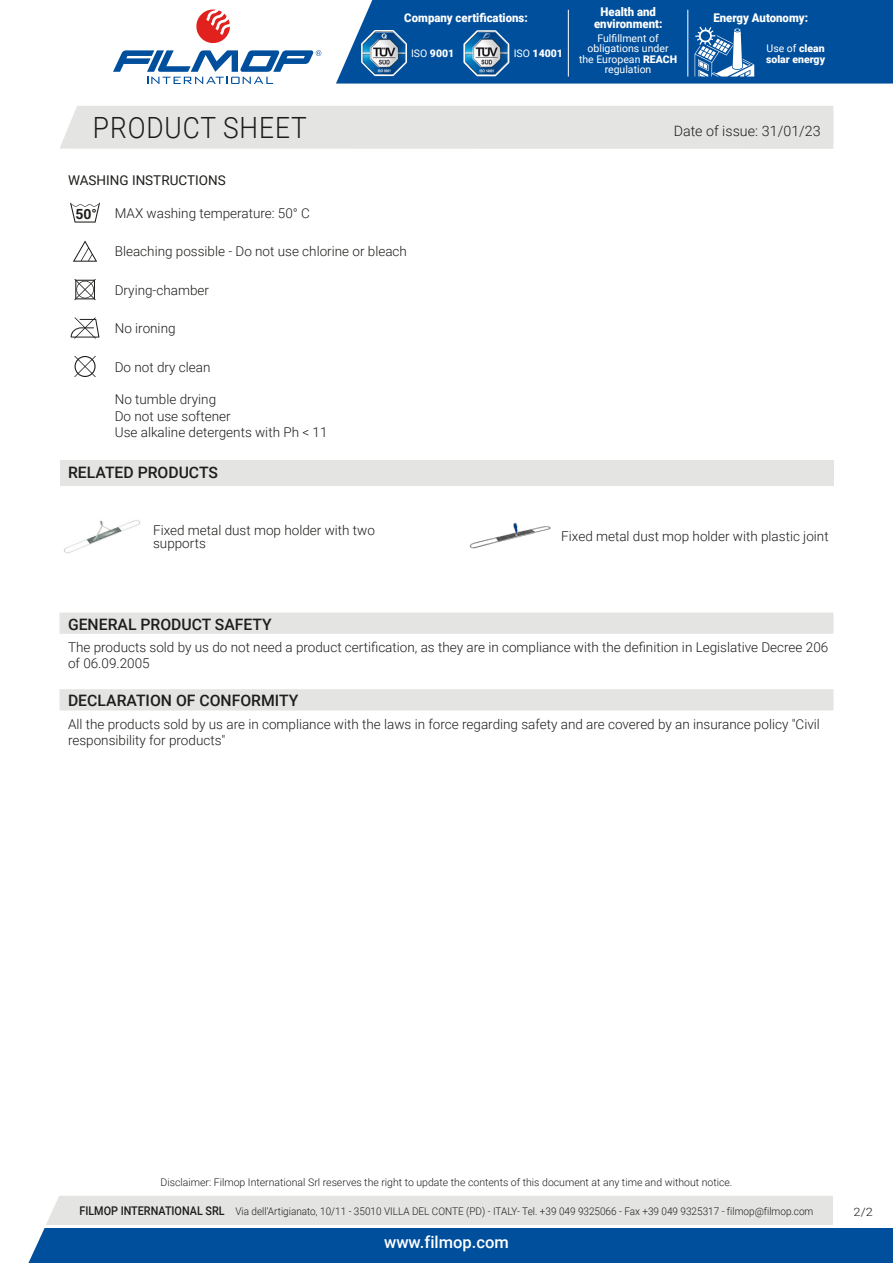
<style>
.page{position:relative;width:893px;height:1263px;background:#fff}
.page>*{position:absolute;margin:0;border:0;box-sizing:border-box;transform-origin:0 0}
.t1{font:300 29.25px "Roboto";letter-spacing:.035em;color:#1d1d1b;scale:.9 1}
.t2{font:500 16.5px "Roboto";color:#fff}
.t3{font:500 15.75px "Roboto";color:#1d1d1b}
.t4{font:300 14.25px "Roboto";color:#1d1d1b}
.t5{font:700 13.95px "Roboto";color:#1d1d1b}
.t6{font:300 13.5px/16.2px "Roboto";color:#1d1d1b}
.t7{font:13.5px "Roboto";color:#1d1d1b}
.t8{font:900 12px/12px "Roboto";color:#fff;text-align:center;scale:.95 1}
.t9{font:300 11.55px "Roboto";color:#1d1d1b;scale:1.11 1}
.t10{font:300 10.5px "Roboto";color:#1d1d1b;scale:.95 1}
.t11{font:300 10.5px "Roboto";color:#1d1d1b}
.t12{font:10.5px/10.5px "Roboto";color:#fff;text-align:center}
.t13{font:900 10.5px/10.5px "Roboto";color:#fff}
.s1{font-weight:400}
.s2{font-weight:900}
.s3{font-weight:500;font-size:12px}
</style>
<div class="page">
<svg style="left:28px;top:1196px;width:865px;height:67px;background:#6793bc"></svg>
<div style="left:60px;top:106px;width:773px;height:43px;background:#e4e4e3"></div>
<svg style="left:196px;top:10px;width:34px;height:34px"></svg>
<svg style="left:113px;top:50px;width:208px;height:34px"></svg>
<div style="left:336px;top:0;width:557px;height:84px;background:#004f9c"></div>
<svg style="left:462px;top:28px;width:49px;height:50px"></svg>
<img style="left:465px;top:32px;width:43px;height:43px">
<svg style="left:360px;top:28px;width:48px;height:49px"></svg>
<img style="left:362px;top:31px;width:44px;height:44px">
<hr style="left:568px;top:10px;width:1px;height:67px;background:#fff">
<hr style="left:688px;top:10px;width:1px;height:67px;background:#fff">
<svg style="left:695px;top:27px;width:59px;height:50px"></svg>
<svg style="left:70px;top:203px;width:30px;height:20px"></svg>
<svg style="left:73px;top:240px;width:24px;height:22px"></svg>
<svg style="left:74px;top:279px;width:22px;height:21px"></svg>
<svg style="left:71px;top:317px;width:28px;height:22px"></svg>
<svg style="left:74px;top:356px;width:22px;height:21px"></svg>
<div style="left:74px;top:356px;width:22px;height:21px;border:1px solid #1d1d1b;border-radius:50%"></div>
<div style="left:60px;top:460px;width:773px;height:25px;background:#e4e4e3"></div>
<img style="left:64px;top:520px;width:76px;height:34px">
<img style="left:469px;top:522px;width:82px;height:27px">
<div style="left:60px;top:612px;width:773px;height:22px;background:#e4e4e3"></div>
<div style="left:60px;top:689px;width:773px;height:21px;background:#e4e4e3"></div>
<hr style="left:45px;top:1225px;width:848px;height:2px;background:#fff">
<div style="left:833px;top:1196px;width:60px;height:31px;background:#fff"></div>
<p class="t8" style="left:404px;top:11px;width:131px">Company certifications:</p>
<p class="t13" style="left:411px;top:48px;width:45px"><span class="s1">ISO</span> 9001</p>
<p class="t13" style="left:514px;top:48px;width:51px"><span class="s1">ISO</span> 14001</p>
<p class="t8" style="left:594px;top:5px;width:73px">Health and environment:</p>
<p class="t12" style="left:579px;top:32px;width:100px">Fulfillment of obligations under the European <span class="s2">REACH </span>regulation</p>
<p class="t8" style="left:713px;top:11px;width:101px">Energy Autonomy:</p>
<p class="t13" style="left:766px;top:43px;width:61px"><span class="s1">Use of</span> clean solar energy</p>
<h1 class="t1" style="left:93px;top:107px;width:239px">PRODUCT SHEET</h1>
<p class="t4" style="left:674px;top:121px;width:148px">Date of issue: 31/01/23</p>
<p class="t7" style="left:68px;top:170px;width:159px">WASHING INSTRUCTIONS</p>
<p class="t5" style="left:75px;top:204px;width:23px">50°</p>
<p class="t6" style="left:115px;top:204px;width:197px">MAX washing temperature: 50° C</p>
<p class="t6" style="left:115px;top:243px;width:294px">Bleaching possible - Do not use chlorine or bleach</p>
<p class="t6" style="left:115px;top:281px;width:96px">Drying-chamber</p>
<p class="t6" style="left:115px;top:320px;width:62px">No ironing</p>
<p class="t6" style="left:115px;top:358px;width:97px">Do not dry clean</p>
<p class="t6" style="left:115px;top:391px;width:214px">No tumble drying<br>Do not use softener<br>Use alkaline detergents with Ph &lt; 11</p>
<p class="t3" style="left:68px;top:462px;width:151px">RELATED PRODUCTS</p>
<p class="t6" style="left:153px;top:522px;width:223px;line-height:13.5px">Fixed metal dust mop holder with two supports</p>
<p class="t6" style="left:561px;top:528px;width:269px">Fixed metal dust mop holder with plastic joint</p>
<p class="t3" style="left:68px;top:613px;width:205px">GENERAL PRODUCT SAFETY</p>
<p class="t6" style="left:68px;top:639px;width:762px">The products sold by us do not need a product certification, as they are in compliance with the definition in Legislative Decree 206 of 06.09.2005</p>
<p class="t3" style="left:68px;top:690px;width:232px">DECLARATION OF CONFORMITY</p>
<p class="t6" style="left:68px;top:715px;width:753px">All the products sold by us are in compliance with the laws in force regarding safety and are covered by an insurance policy "Civil responsibility for products"</p>
<p class="t11" style="left:160px;top:1175px;width:573px">Disclaimer: Filmop International Srl reserves the right to update the contents of this document at any time and without notice.</p>
<p class="t10" style="left:79px;top:1204px;width:774px"><span class="s3">FILMOP INTERNATIONAL SRL</span> Via dell’Artigianato, 10/11 - 35010 VILLA DEL CONTE (PD) - ITALY- Tel. +39 049 9325066 - Fax +39 049 9325317 - filmop@filmop.com</p>
<p class="t2" style="left:384px;top:1230px;width:126px">www.filmop.com</p>
<p class="t9" style="left:854px;top:1204px;width:19px">2/2</p>
</div>
